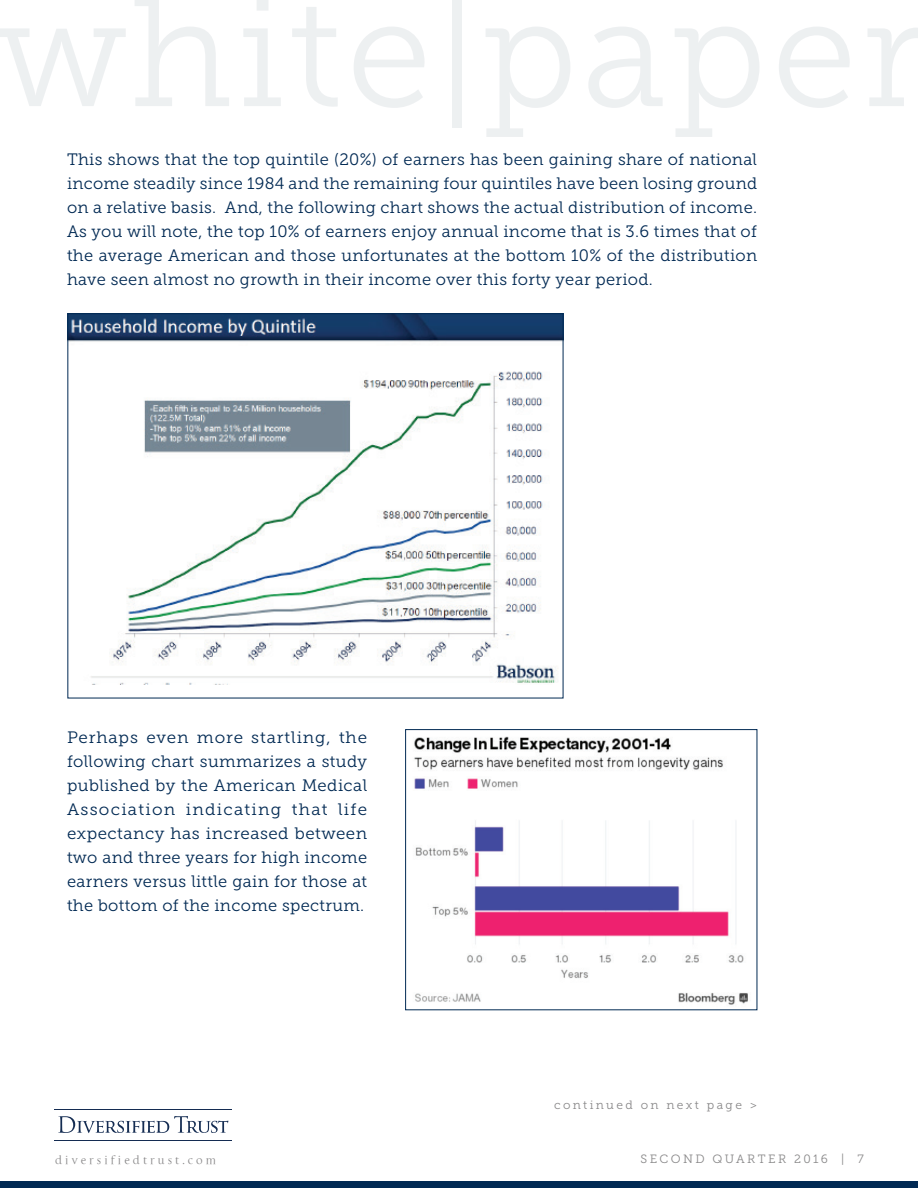
<style>
.page{position:relative;width:918px;height:1188px;background:#fff}
.page>*{position:absolute;margin:0;border:0;box-sizing:border-box;transform-origin:0 0}
.t1{font:16.5px/24px "Museo Slab 300";letter-spacing:.02em;color:#002953;text-align:justify}
.t2{font:12px "Museo Slab 300";letter-spacing:.2em;color:#888788}
.t3{font:12px "La Gioconda OSTT";letter-spacing:.25em;color:#888788}
</style>
<div class="page">
<svg style="left:58px;top:1116px;width:170px;height:17px"></svg>
<hr style="left:54px;top:1140px;width:178px;height:1px;background:#142c52">
<hr style="left:54px;top:1109px;width:178px;height:1px;background:#142c52">
<div style="left:0;top:1182px;width:918px;height:6px;background:#002953"></div>
<img style="left:70px;top:316px;width:491px;height:368px">
<img style="left:414px;top:736px;width:334px;height:269px">
<div style="left:405px;top:729px;width:352px;height:281px;border:1px solid #002953"></div>
<p class="t1" style="left:67px;top:147px;width:692px">This shows that the top quintile (20%) of earners has been gaining share of national income steadily since 1984 and the remaining four quintiles have been losing ground on a relative basis. And, the following chart shows the actual distribution of income.<br>As you will note, the top 10% of earners enjoy annual income that is 3.6 times that of the average American and those unfortunates at the bottom 10% of the distribution have seen almost no growth in their income over this forty year period.</p>
<p class="t1" style="left:67px;top:725px;width:302px">Perhaps even more startling, the following chart summarizes a study published by the American Medical Association indicating that life expectancy has increased between two and three years for high income earners versus little gain for those at the bottom of the income spectrum.</p>
<p class="t2" style="left:554px;top:1098px;width:205px">continued on next page &gt;</p>
<p class="t3" style="left:55px;top:1153px;width:163px">diversifiedtrust.com</p>
<p class="t2" style="left:640px;top:1152px;width:225px">SECOND QUARTER 2016 | 7</p>
</div>
